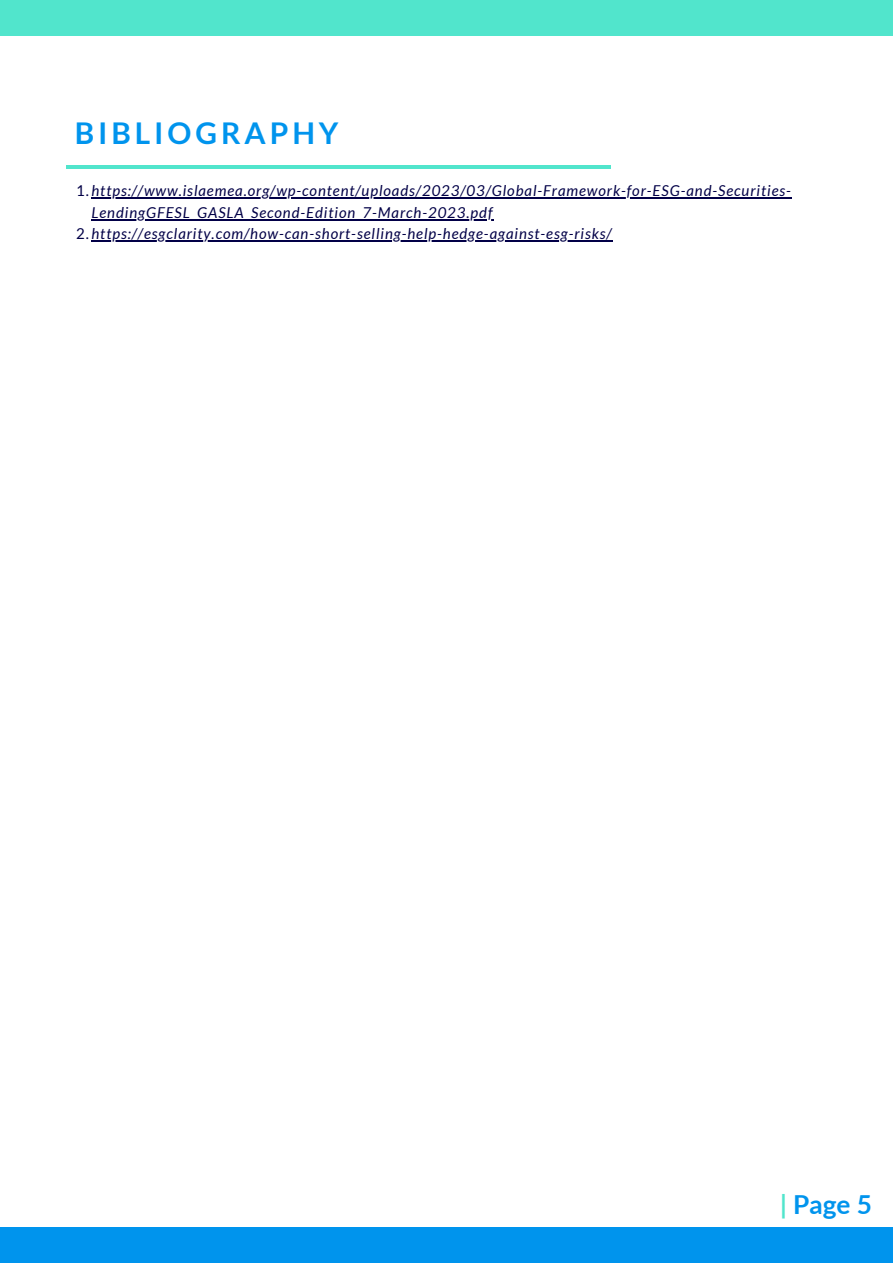
<style>
.page{position:relative;width:893px;height:1264px;background:#fff}
.page>*{position:absolute;margin:0;border:0;box-sizing:border-box;transform-origin:0 0}
.t1{font:700 30px "Lato";letter-spacing:.13em;color:#0094ed}
.t2{font:700 26.1px "Lato";color:#0094ed}
.t3{font:italic 15px/21.3px "Lato";letter-spacing:.06em;color:#020047}
.s1{font-style:normal}
.s2{color:#51e5cc}
</style>
<div class="page">
<hr style="left:66px;top:165px;width:544px;height:4px;background:#51e5cc">
<div style="left:0;top:1226px;width:892px;height:36px;background:#0094ed"></div>
<div style="left:0;top:0;width:892px;height:36px;background:#51e5cc"></div>
<hr style="left:91px;top:197px;width:700px;height:2px;background:#020047">
<hr style="left:91px;top:219px;width:402px;height:1px;background:#020047">
<hr style="left:91px;top:240px;width:521px;height:1px;background:#020047">
<p class="t1" style="left:75px;top:115px;width:265px">BIBLIOGRAPHY</p>
<p class="t3" style="left:91px;top:180px;width:701px;text-indent:-15px"><span class="s1">1.</span>https://www.islaemea.org/wp-content/uploads/2023/03/Global-Framework-for-ESG-and-Securities-<br>LendingGFESL_GASLA_Second-Edition_7-March-2023.pdf</p>
<p class="t3" style="left:76px;top:223px;width:537px"><span class="s1">2.</span>https://esgclarity.com/how-can-short-selling-help-hedge-against-esg-risks/</p>
<p class="t2" style="left:780px;top:1187px;width:93px"><span class="s2">|</span> Page 5</p>
</div>
